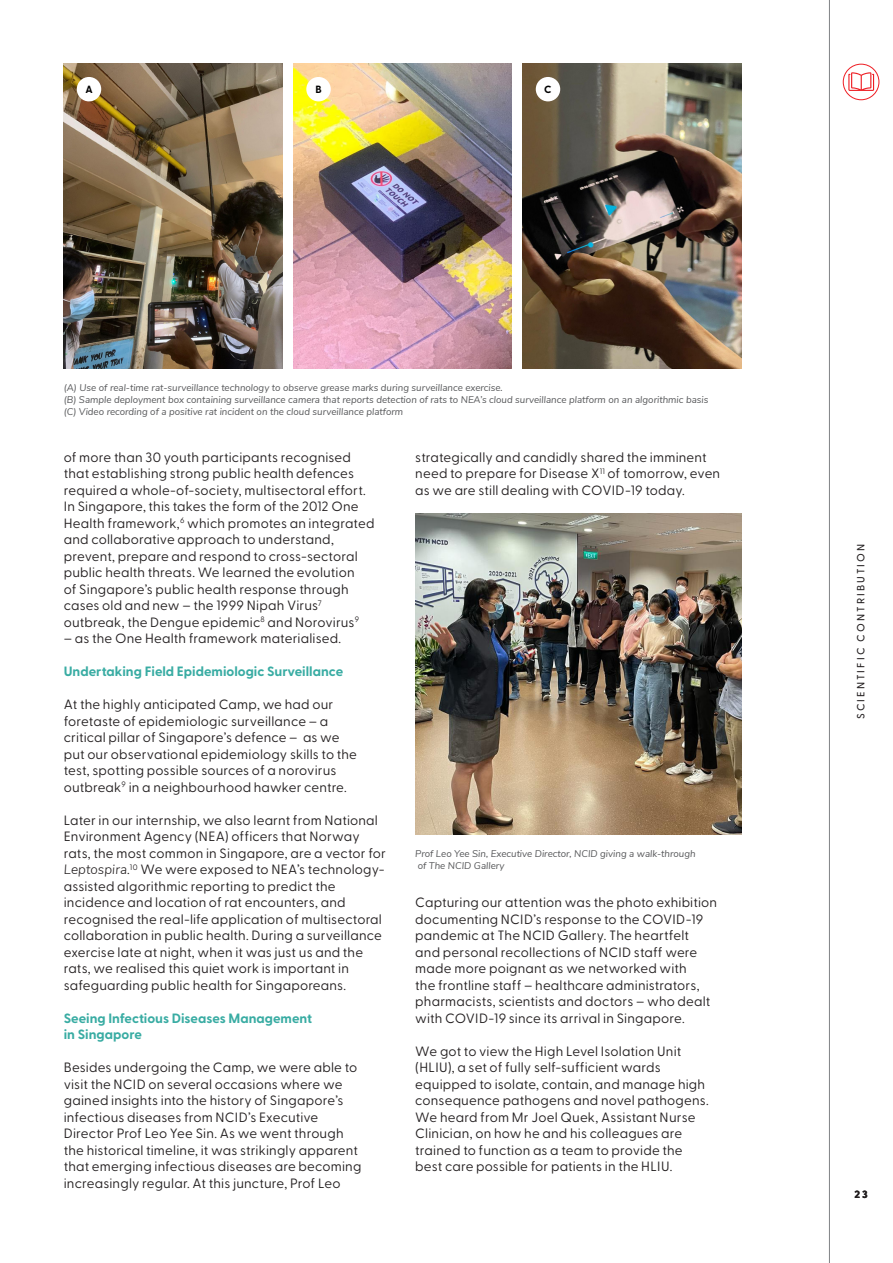
<style>
.page{position:relative;width:893px;height:1263px;background:#fff}
.page>*{position:absolute;margin:0;border:0;box-sizing:border-box;transform-origin:0 0}
.Bodycopy{font:13.5px/16.5px "Greycliff CF";letter-spacing:.01em;color:#231f20}
.Paragraph_title{font:700 13.5px "Greycliff CF";color:#39aca3}
.Page_Folio___Footer{font:500 10.5px "Greycliff CF";letter-spacing:.2em;color:#231f20}
.Page_title_big{font:700 10.5px "Greycliff CF";color:#000}
.t1{font:800 10.5px "Greycliff CF";color:#231f20}
.References{font:italic 9.75px "Nunito Sans";color:#57585a}
.s1{font-family:"Nunito Sans";font-weight:300;font-style:italic}
</style>
<div class="page">
<img style="left:523px;top:64px;width:218px;height:304px">
<img style="left:293px;top:64px;width:219px;height:304px">
<hr style="left:829px;top:0;width:1px;height:1263px;background:#808285">
<svg style="left:843px;top:64px;width:36px;height:36px"></svg>
<div style="left:843px;top:64px;width:36px;height:36px;border:1px solid #ee1d23;border-radius:50%"></div>
<svg style="left:848px;top:72px;width:26px;height:19px"></svg>
<img style="left:415px;top:513px;width:326px;height:321px">
<img style="left:64px;top:64px;width:218px;height:304px">
<div style="left:77px;top:77px;width:24px;height:24px;background:#fff;border-radius:50%"></div>
<div style="left:306px;top:77px;width:25px;height:24px;background:#fff;border-radius:50%"></div>
<div style="left:536px;top:77px;width:24px;height:24px;background:#fff;border-radius:50%"></div>
<p class="Page_title_big" style="left:85px;top:81px;width:9px">A</p>
<p class="Page_title_big" style="left:315px;top:81px;width:8px">B</p>
<p class="Page_title_big" style="left:544px;top:81px;width:9px">C</p>
<p class="References" style="left:64px;top:381px;width:441px">(A) Use of real-time rat-surveillance technology to observe grease marks during surveillance exercise.</p>
<p class="References" style="left:64px;top:393px;width:646px">(B) Sample deployment box containing surveillance camera that reports detection of rats to NEA’s cloud surveillance platform on an algorithmic basis</p>
<p class="References" style="left:64px;top:405px;width:341px">(C) Video recording of a positive rat incident on the cloud surveillance platform</p>
<p class="Bodycopy" style="left:64px;top:448px;width:312px">of more than 30 youth participants recognised that establishing strong public health defences required a whole-of-society, multisectoral effort.<br>In Singapore, this takes the form of the 2012 One Health framework,<sup>6</sup> which promotes an integrated and collaborative approach to understand, prevent, prepare and respond to cross-sectoral public health threats. We learned the evolution<br>of Singapore’s public health response through cases old and new – the 1999 Nipah Virus<sup>7 </sup>outbreak, the Dengue epidemic<sup>8</sup> and Norovirus<sup>9</sup></p>
<p class="Bodycopy" style="left:64px;top:629px;width:279px">– as the One Health framework materialised.</p>
<p class="Paragraph_title" style="left:64px;top:661px;width:281px">Undertaking Field Epidemiologic Surveillance</p>
<p class="Bodycopy" style="left:64px;top:695px;width:295px">At the highly anticipated Camp, we had our foretaste of epidemiologic surveillance – a critical pillar of Singapore’s defence – as we put our observational epidemiology skills to the test, spotting possible sources of a norovirus outbreak<sup>9</sup> in a neighbourhood hawker centre.</p>
<p class="Bodycopy" style="left:64px;top:811px;width:324px">Later in our internship, we also learnt from National Environment Agency (NEA) officers that Norway rats, the most common in Singapore, are a vector for <span class="s1">Leptospira</span>.<sup>10</sup> We were exposed to NEA’s technology&shy;assisted algorithmic reporting to predict the incidence and location of rat encounters, and recognised the real-life application of multisectoral collaboration in public health. During a surveillance exercise late at night, when it was just us and the rats, we realised this quiet work is important in safeguarding public health for Singaporeans.</p>
<p class="Paragraph_title" style="left:64px;top:1007px;width:250px">Seeing Infectious Diseases Management</p>
<p class="Paragraph_title" style="left:64px;top:1024px;width:80px">in Singapore</p>
<p class="Bodycopy" style="left:64px;top:1058px;width:299px">Besides undergoing the Camp, we were able to visit the NCID on several occasions where we gained insights into the history of Singapore’s infectious diseases from NCID’s Executive Director Prof Leo Yee Sin. As we went through the historical timeline, it was strikingly apparent that emerging infectious diseases are becoming increasingly regular. At this juncture, Prof Leo</p>
<p class="Bodycopy" style="left:415px;top:448px;width:306px">strategically and candidly shared the imminent need to prepare for Disease X<sup>11</sup> of tomorrow, even as we are still dealing with COVID-19 today.</p>
<p class="References" style="left:415px;top:847px;width:282px">Prof Leo Yee Sin, Executive Director, NCID giving a walk-through</p>
<p class="References" style="left:418px;top:859px;width:88px">of The NCID Gallery</p>
<p class="Bodycopy" style="left:415px;top:893px;width:303px">Capturing our attention was the photo exhibition documenting NCID’s response to the COVID-19 pandemic at The NCID Gallery. The heartfelt and personal recollections of NCID staff were made more poignant as we networked with<br>the frontline staff – healthcare administrators, pharmacists, scientists and doctors – who dealt with COVID-19 since its arrival in Singapore.</p>
<p class="Bodycopy" style="left:415px;top:1042px;width:295px">We got to view the High Level Isolation Unit (HLIU), a set of fully self-sufficient wards equipped to isolate, contain, and manage high consequence pathogens and novel pathogens.<br>We heard from Mr Joel Quek, Assistant Nurse Clinician, on how he and his colleagues are trained to function as a team to provide the best care possible for patients in the HLIU.</p>
<p class="Page_Folio___Footer" style="left:853px;top:719px;width:177px;rotate:-90deg">SCIENTIFIC CONTRIBUTION</p>
<p class="t1" style="left:854px;top:1186px;width:15px">23</p>
</div>
